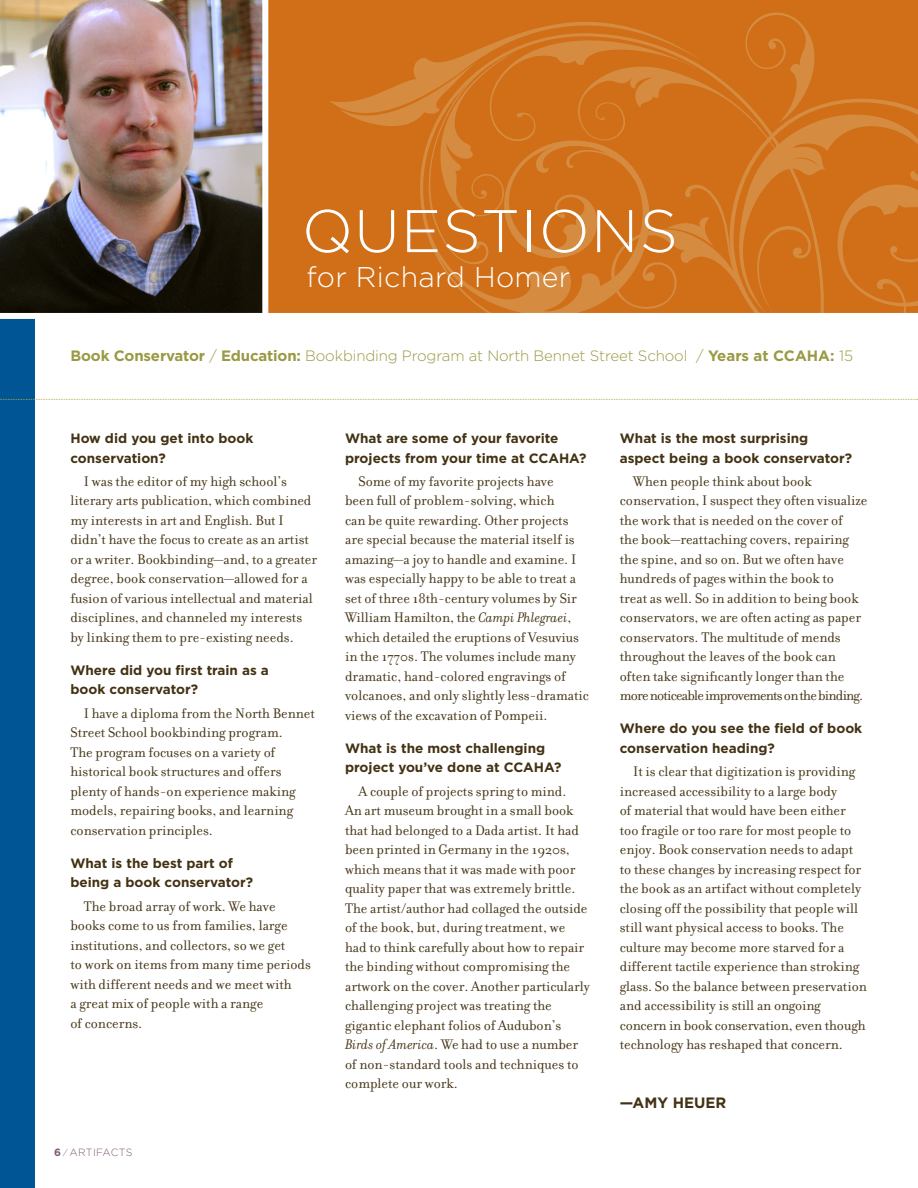
<style>
.page{position:relative;width:918px;height:1188px;background:#fff}
.page>*{position:absolute;margin:0;border:0;box-sizing:border-box;transform-origin:0 0}
.t1{font:300 60px "Gotham";letter-spacing:.02em;color:#fff}
.t2{font:300 28.5px "Gotham";letter-spacing:.01em;color:#fff}
.answers{font:15px/19.5px "Filosofia";color:#423213}
.t3{font:300 15px "Gotham";letter-spacing:-.01em;color:#9a9944}
.answers-2{font:700 15px "Gotham";color:#423213}
.questions{font:700 13.5px/19.5px "Gotham";color:#423213}
.t4{font:300 10.5px "Gotham";letter-spacing:.025em;color:#7e5b79}
.s1{font-weight:700}
.s2{font-family:"Filosofia";font-weight:400;font-style:italic}
.s3{font-style:italic}
</style>
<div class="page">
<div style="left:0;top:316px;width:35px;height:872px;background:#005595"></div>
<img style="left:0;top:0;width:262px;height:313px">
<div style="left:267px;top:0;width:651px;height:316px;background:#d06f18"></div>
<svg style="left:330px;top:92px;width:52px;height:34px"></svg>
<svg style="left:382px;top:60px;width:37px;height:66px;fill:#d58c40"></svg>
<svg style="left:419px;top:12px;width:499px;height:301px"></svg>
<div style="left:262px;top:0;width:6px;height:337px;background:#fff"></div>
<div style="left:0;top:313px;width:918px;height:6px;background:#fff"></div>
<svg style="left:0;top:399px;width:918px;height:1px"></svg>
<p class="t1" style="left:302px;top:198px;width:378px">QUESTIONS</p>
<p class="t2" style="left:307px;top:261px;width:265px">for Richard Homer</p>
<p class="t3" style="left:70px;top:347px;width:784px"><span class="s1">Book Conservator</span> / <span class="s1">Education:</span> Bookbinding Program at North Bennet Street School / <span class="s1">Years at CCAHA:</span> 15</p>
<p class="questions" style="left:70px;top:428px;width:185px">How did you get into book conservation?</p>
<p class="answers" style="left:70px;top:472px;width:248px;text-indent:14px">I was the editor of my high school’s literary arts publication, which combined my interests in art and English. But I didn’t have the focus to create as an artist or a writer. Bookbinding—and, to a greater degree, book conservation—allowed for a fusion of various intellectual and material disciplines, and channeled my interests by linking them to pre-existing needs.</p>
<p class="questions" style="left:70px;top:660px;width:200px">Where did you first train as a book conservator?</p>
<p class="answers" style="left:70px;top:704px;width:246px;text-indent:14px">I have a diploma from the North Bennet Street School bookbinding program.<br>The program focuses on a variety of historical book structures and offers plenty of hands-on experience making models, repairing books, and learning conservation principles.</p>
<p class="questions" style="left:70px;top:853px;width:184px">What is the best part of being a book conservator?</p>
<p class="answers" style="left:70px;top:896px;width:242px;text-indent:14px">The broad array of work. We have books come to us from families, large institutions, and collectors, so we get<br>to work on items from many time periods with different needs and we meet with<br>a great mix of people with a range<br>of concerns.</p>
<p class="t4" style="left:54px;top:1147px;width:80px"><span class="s1">6</span> <span class="s2">/</span> ARTIFACTS</p>
<p class="questions" style="left:345px;top:428px;width:243px">What are some of your favorite projects from your time at CCAHA?</p>
<p class="answers" style="left:345px;top:472px;width:245px;text-indent:14px">Some of my favorite projects have<br>been full of problem-solving, which<br>can be quite rewarding. Other projects are special because the material itself is amazing—a joy to handle and examine. I was especially happy to be able to treat a set of three 18th-century volumes by Sir William Hamilton, the <span class="s3">Campi Phlegraei</span>, which detailed the eruptions of Vesuvius in the 1770s. The volumes include many dramatic, hand-colored engravings of volcanoes, and only slightly less-dramatic views of the excavation of Pompeii.</p>
<p class="questions" style="left:345px;top:738px;width:218px">What is the most challenging project you’ve done at CCAHA?</p>
<p class="answers" style="left:345px;top:782px;width:246px;text-indent:14px">A couple of projects spring to mind.<br>An art museum brought in a small book that had belonged to a Dada artist. It had been printed in Germany in the 1920s, which means that it was made with poor quality paper that was extremely brittle.<br>The artist/author had collaged the outside of the book, but, during treatment, we had to think carefully about how to repair the binding without compromising the artwork on the cover. Another particularly challenging project was treating the gigantic elephant folios of Audubon’s <span class="s3">Birds of America</span>. We had to use a number of non-standard tools and techniques to complete our work.</p>
<p class="questions" style="left:620px;top:428px;width:234px">What is the most surprising aspect being a book conservator?</p>
<p class="answers" style="left:620px;top:472px;width:249px;text-indent:14px">When people think about book conservation, I suspect they often visualize the work that is needed on the cover of<br>the book—reattaching covers, repairing the spine, and so on. But we often have hundreds of pages within the book to<br>treat as well. So in addition to being book conservators, we are often acting as paper conservators. The multitude of mends throughout the leaves of the book can often take significantly longer than the more noticeable improvements on the binding.</p>
<p class="questions" style="left:620px;top:719px;width:244px">Where do you see the field of book conservation heading?</p>
<p class="answers" style="left:620px;top:762px;width:249px;text-indent:14px">It is clear that digitization is providing increased accessibility to a large body<br>of material that would have been either too fragile or too rare for most people to enjoy. Book conservation needs to adapt to these changes by increasing respect for the book as an artifact without completely closing off the possibility that people will still want physical access to books. The culture may become more starved for a different tactile experience than stroking glass. So the balance between preservation and accessibility is still an ongoing concern in book conservation, even though technology has reshaped that concern.</p>
<p class="answers-2" style="left:620px;top:1094px;width:108px">—AMY HEUER</p>
</div>
